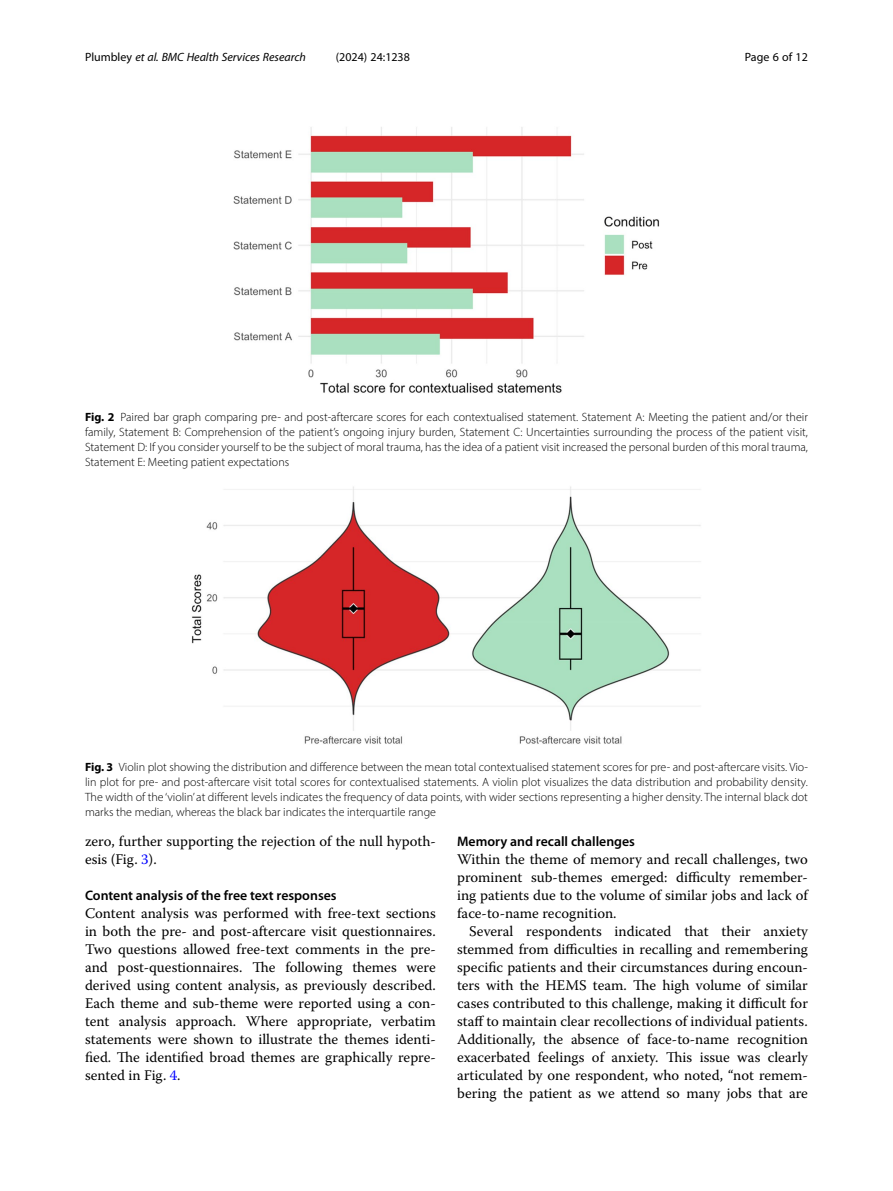
<style>
.page{position:relative;width:893px;height:1191px;background:#fff}
.page>*{position:absolute;margin:0;border:0;box-sizing:border-box;transform-origin:0 0}
.Body_Text{font:14.7px/18px "Warnock Pro";color:#000;text-align:justify}
.Body_Text_Indent{font:14.7px/18px "Warnock Pro";color:#000}
.Head_2{font:600 13.8px "Myriad Pro";color:#000}
.Figure_Caption{font:300 12px/15px "Myriad Pro";color:#000;text-align:justify}
.t1{font:italic 12px "Myriad Pro";color:#000}
.t2{font:12px "Myriad Pro";color:#000}
.s1{font-style:normal}
.s2{font-weight:700}
.s3{color:#00f}
</style>
<div class="page">
<img style="left:191px;top:486px;width:510px;height:258px">
<img style="left:234px;top:127px;width:425px;height:266px">
<p class="t1" style="left:85px;top:50px;width:222px"><span class="s1">Plumbley</span> et al. BMC Health Services Research</p>
<p class="t2" style="left:336px;top:50px;width:76px">(2024) 24:1238</p>
<p class="t2" style="left:745px;top:50px;width:65px">Page 6 of 12</p>
<p class="Figure_Caption" style="left:85px;top:409px;width:724px"><span class="s2">Fig. 2</span> Paired bar graph comparing pre- and post-aftercare scores for each contextualised statement. Statement A: Meeting the patient and/or their family, Statement B: Comprehension of the patient’s ongoing injury burden, Statement C: Uncertainties surrounding the process of the patient visit, Statement D: If you consider yourself to be the subject of moral trauma, has the idea of a patient visit increased the personal burden of this moral trauma, Statement E: Meeting patient expectations</p>
<p class="Figure_Caption" style="left:85px;top:759px;width:724px"><span class="s2">Fig. 3</span> Violin plot showing the distribution and difference between the mean total contextualised statement scores for pre- and post-aftercare visits. Vio&shy;lin plot for pre- and post-aftercare visit total scores for contextualised statements. A violin plot visualizes the data distribution and probability density.<br>The width of the ‘violin’ at different levels indicates the frequency of data points, with wider sections representing a higher density. The internal black dot marks the median, whereas the black bar indicates the interquartile range</p>
<p class="Body_Text_Indent" style="left:85px;top:832px;width:352px">zero, further supporting the rejection of the null hypoth&shy;esis (Fig. <span class="s3">3</span>).</p>
<p class="Head_2" style="left:85px;top:887px;width:253px">Content analysis of the free text responses</p>
<p class="Body_Text" style="left:85px;top:904px;width:352px">Content analysis was performed with free-text sections in both the pre- and post-aftercare visit questionnaires.<br>Two questions allowed free-text comments in the pre&shy;and post-questionnaires. The following themes were derived using content analysis, as previously described.<br>Each theme and sub-theme were reported using a con&shy;tent analysis approach. Where appropriate, verbatim statements were shown to illustrate the themes identi&shy;fied. The identified broad themes are graphically repre&shy;sented in Fig. <span class="s3">4</span>.</p>
<p class="Head_2" style="left:457px;top:833px;width:179px">Memory and recall challenges</p>
<p class="Body_Text" style="left:457px;top:850px;width:352px">Within the theme of memory and recall challenges, two prominent sub-themes emerged: difficulty remember&shy;ing patients due to the volume of similar jobs and lack of face-to-name recognition.</p>
<p class="Body_Text_Indent" style="left:457px;top:922px;width:352px;text-align:justify;text-indent:12px">Several respondents indicated that their anxiety stemmed from difficulties in recalling and remembering specific patients and their circumstances during encoun&shy;ters with the HEMS team. The high volume of similar cases contributed to this challenge, making it difficult for staff to maintain clear recollections of individual patients.<br>Additionally, the absence of face-to-name recognition exacerbated feelings of anxiety. This issue was clearly articulated by one respondent, who noted, “not remem&shy;bering the patient as we attend so many jobs that are</p>
</div>
